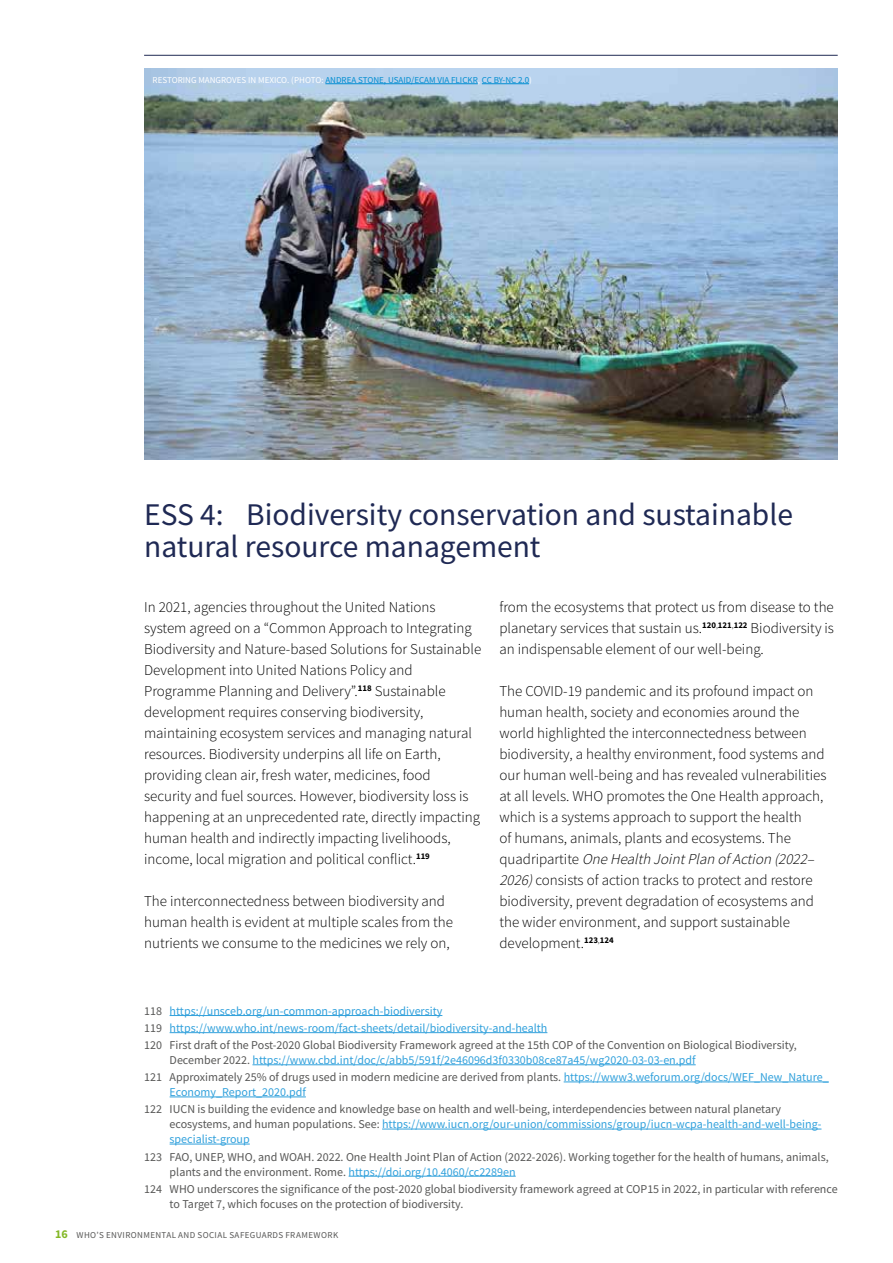
<style>
.page{position:relative;width:893px;height:1263px;background:#fff}
.page>*{position:absolute;margin:0;border:0;box-sizing:border-box;transform-origin:0 0}
.t1{font:31.5px/31.5px "Source Sans Pro";color:#1f2954}
.t2{font:300 15px/21px "Source Sans Pro";color:#000}
.t3{font:12px/15px "Source Sans Pro";color:#575756}
.t4{font:12px/17.1px "Source Sans Pro";color:#31a1dc}
.t5{font:9px "Source Sans Pro";color:#008dd1}
.t6{font:9px "Source Sans Pro";letter-spacing:.045em;color:#575756}
.s1{color:#fff}
.s2{font-style:italic}
.s3{color:#575756}
.s4{color:#31a1dc}
.s5{font-weight:700;font-size:12px;color:#84b827}
</style>
<div class="page">
<hr style="left:144px;top:55px;width:694px;height:1px;background:#1f2954">
<hr style="left:170px;top:1015px;width:272px;height:1px;background:#31a1dc">
<hr style="left:170px;top:1032px;width:377px;height:1px;background:#31a1dc">
<hr style="left:252px;top:1064px;width:444px;height:1px;background:#31a1dc">
<hr style="left:564px;top:1081px;width:265px;height:1px;background:#31a1dc">
<hr style="left:170px;top:1096px;width:136px;height:1px;background:#31a1dc">
<hr style="left:382px;top:1129px;width:439px;height:1px;background:#31a1dc">
<hr style="left:170px;top:1144px;width:80px;height:1px;background:#31a1dc">
<hr style="left:349px;top:1176px;width:167px;height:1px;background:#31a1dc">
<img style="left:144px;top:68px;width:694px;height:391px">
<hr style="left:325px;top:83px;width:153px;height:1px;background:#008dd1">
<hr style="left:482px;top:83px;width:47px;height:1px;background:#008dd1">
<p class="t5" style="left:153px;top:75px;width:381px"><span class="s1">RESTORING MANGROVES IN MEXICO. (PHOTO:</span> ANDREA STONE, USAID/ECAM VIA FLICKR<span class="s1">,</span> CC BY-NC 2.0<span class="s1">)</span></p>
<h1 class="t1" style="left:144px;top:499px;width:650px">ESS 4: Biodiversity conservation and sustainable natural resource management</h1>
<p class="t2" style="left:144px;top:596px;width:339px">In 2021, agencies throughout the United Nations system agreed on a “Common Approach to Integrating Biodiversity and Nature-based Solutions for Sustainable Development into United Nations Policy and Programme Planning and Delivery”.<sup>118</sup> Sustainable development requires conserving biodiversity, maintaining ecosystem services and managing natural resources. Biodiversity underpins all life on Earth, providing clean air, fresh water, medicines, food security and fuel sources. However, biodiversity loss is happening at an unprecedented rate, directly impacting human health and indirectly impacting livelihoods, income, local migration and political conflict.<sup>119</sup></p>
<p class="t2" style="left:144px;top:890px;width:310px">The interconnectedness between biodiversity and human health is evident at multiple scales from the nutrients we consume to the medicines we rely on,</p>
<p class="t2" style="left:499px;top:596px;width:336px;text-align:justify">from the ecosystems that protect us from disease to the planetary services that sustain us.<sup>120</sup><sup>,</sup><sup>121</sup><sup>,</sup><sup>122</sup> Biodiversity is an indispensable element of our well-being.</p>
<p class="t2" style="left:499px;top:680px;width:329px">The COVID-19 pandemic and its profound impact on human health, society and economies around the world highlighted the interconnectedness between biodiversity, a healthy environment, food systems and our human well-being and has revealed vulnerabilities at all levels. WHO promotes the One Health approach, which is a systems approach to support the health<br>of humans, animals, plants and ecosystems. The<br>q u a d r i p a rt i te <span class="s2">One Health Joint Plan of Action (2022– 2026)</span>consists of action tracks to protect and restore biodiversity, prevent degradation of ecosystems and the wider environment, and support sustainable development.<sup>123</sup><sup>,</sup><sup>124</sup></p>
<p class="t4" style="left:144px;top:1002px;width:654px"><span class="s3">118</span> https://unsceb.org/un-common-approach-biodiversity<br><span class="s3">119</span> https://www.who.int/news-room/fact-sheets/detail/biodiversity-and-health<br><span class="s3">120 First draft of the Post-2020 Global Biodiversity Framework agreed at the 15th COP of the Convention on Biological Biodiversity,</span></p>
<p class="t4" style="left:144px;top:1051px;width:686px;text-indent:26px"><span class="s3">December 2022.</span> https://www.cbd.int/doc/c/abb5/591f/2e46096d3f0330b08ce87a45/wg2020-03-03-en.pdf<br><span class="s3">121 Approximately 25% of drugs used in modern medicine are derived from plants.</span> https://www3.weforum.org/docs/WEF_New_Nature_</p>
<p class="t4" style="left:170px;top:1084px;width:138px">Economy_Report_2020.pdf</p>
<p class="t3" style="left:170px;top:1102px;width:653px;text-indent:-26px">122 IUCN is building the evidence and knowledge base on health and well-being, interdependencies between natural planetary ecosystems, and human populations. See: <span class="s4">https://www.iucn.org/our-union/commissions/group/iucn-wcpa-health-and-well-being&shy;specialist-group</span></p>
<p class="t3" style="left:170px;top:1149px;width:661px;text-indent:-26px">123 FAO, UNEP, WHO, and WOAH. 2022. One Health Joint Plan of Action (2022-2026). Working together for the health of humans, animals, plants and the environment. Rome. <span class="s4">https://doi.org/10.4060/cc2289en</span></p>
<p class="t3" style="left:170px;top:1181px;width:670px;text-indent:-26px">124 WHO underscores the significance of the post-2020 global biodiversity framework agreed at COP15 in 2022, in particular with reference to Target 7, which focuses on the protection of biodiversity.</p>
<p class="t6" style="left:55px;top:1229px;width:284px"><span class="s5">16</span> WHO’S ENVIRONMENTAL AND SOCIAL SAFEGUARDS FRAMEWORK</p>
</div>
